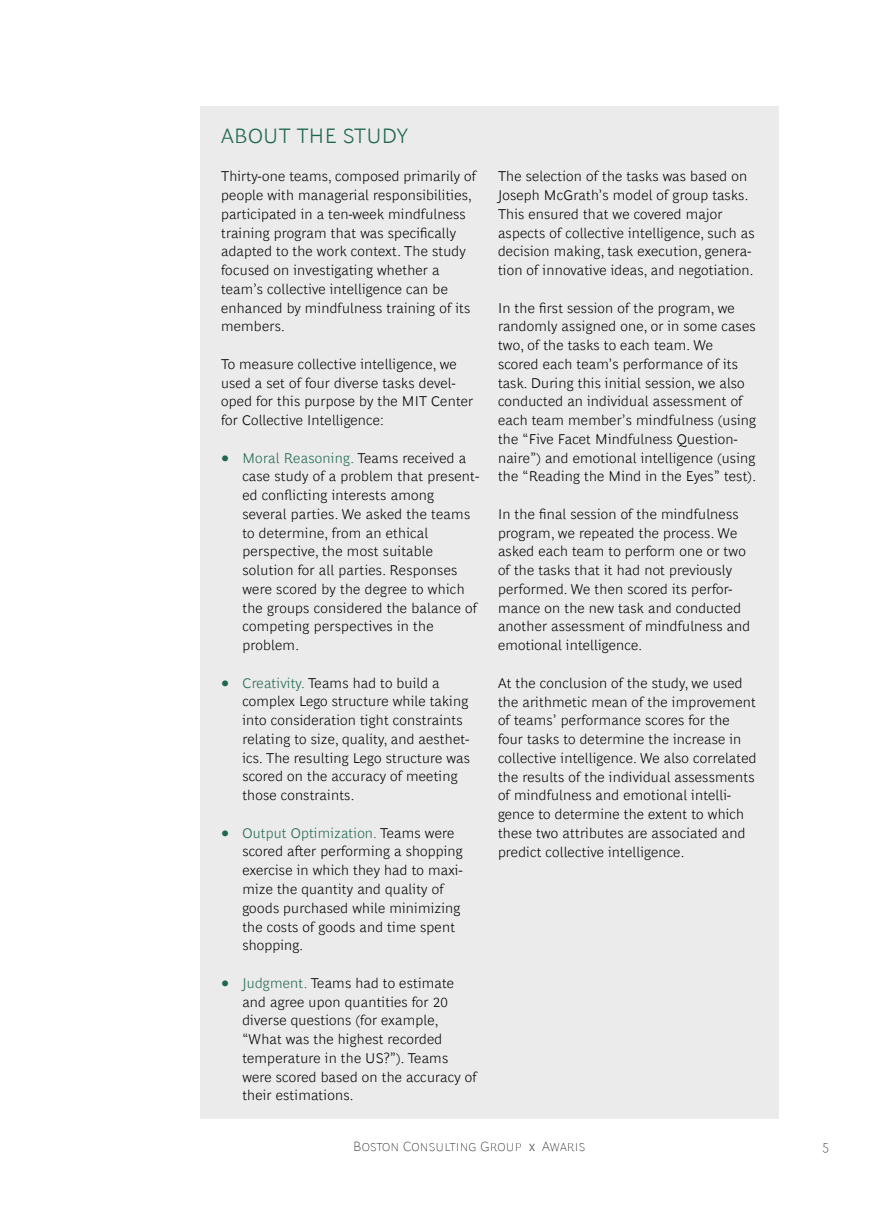
<style>
.page{position:relative;width:893px;height:1212px;background:#fff}
.page>*{position:absolute;margin:0;border:0;box-sizing:border-box;transform-origin:0 0}
.t1{font:300 21px "Henderson BCG Sans";letter-spacing:.015em;color:#1f674e}
.t2{font:300 14.25px/18.8px "Henderson BCG Sans";letter-spacing:.015em;color:#000}
.t3{font:100 13.5px "Henderson BCG Sans";letter-spacing:.01em;color:#000}
.s1{font-family:"Henderson BCG Serif";font-weight:400;font-size:18px;color:#1f674e}
.s2{color:#1f674e}
.s3{font-weight:400;font-size:10.5px;color:#707070}
</style>
<div class="page">
<div style="left:200px;top:106px;width:578px;height:1013px;background:#ebebeb"></div>
<h1 class="t1" style="left:221px;top:120px;width:188px">ABOUT THE STUDY</h1>
<p class="t2" style="left:221px;top:166px;width:257px">Thirty-one teams, composed primarily of people with managerial responsibilities, participated in a ten-week mindfulness training program that was specifically adapted to the work context. The study focused on investigating whether a team’s collective intelligence can be enhanced by mindfulness training of its members.</p>
<p class="t2" style="left:221px;top:353px;width:254px">To measure collective intelligence, we used a set of four diverse tasks devel&shy;oped for this purpose by the MIT Center for Collective Intelligence:</p>
<p class="t2" style="left:242px;top:447px;width:238px;text-indent:-21px"><span class="s1">•</span> <span class="s2">Moral Reasoning.</span> Teams received a case study of a problem that present&shy;ed conflicting interests among several parties. We asked the teams to determine, from an ethical perspective, the most suitable solution for all parties. Responses were scored by the degree to which the groups considered the balance of competing perspectives in the problem.</p>
<p class="t2" style="left:242px;top:672px;width:229px;text-indent:-21px"><span class="s1">•</span> <span class="s2">Creativity.</span> Teams had to build a complex Lego structure while taking into consideration tight constraints relating to size, quality, and aesthet&shy;ics. The resulting Lego structure was scored on the accuracy of meeting those constraints.</p>
<p class="t2" style="left:242px;top:822px;width:222px;text-indent:-21px"><span class="s1">•</span> <span class="s2">Output Optimization.</span> Teams were scored after performing a shopping exercise in which they had to maxi&shy;mize the quantity and quality of goods purchased while minimizing the costs of goods and time spent shopping.</p>
<p class="t2" style="left:242px;top:972px;width:236px;text-indent:-21px"><span class="s1">•</span> <span class="s2">Judgment.</span> Teams had to estimate and agree upon quantities for 20 diverse questions (for example, “What was the highest recorded temperature in the US?”). Teams were scored based on the accuracy of their estimations.</p>
<p class="t2" style="left:498px;top:166px;width:258px">The selection of the tasks was based on Joseph McGrath’s model of group tasks.<br>This ensured that we covered major aspects of collective intelligence, such as decision making, task execution, genera&shy;tion of innovative ideas, and negotiation.</p>
<p class="t2" style="left:498px;top:297px;width:260px">In the first session of the program, we randomly assigned one, or in some cases two, of the tasks to each team. We scored each team’s performance of its task. During this initial session, we also conducted an individual assessment of each team member’s mindfulness (using the “Five Facet Mindfulness Question&shy;naire”) and emotional intelligence (using the “Reading the Mind in the Eyes” test).</p>
<p class="t2" style="left:498px;top:503px;width:254px">In the final session of the mindfulness program, we repeated the process. We asked each team to perform one or two of the tasks that it had not previously performed. We then scored its perfor&shy;mance on the new task and conducted another assessment of mindfulness and emotional intelligence.</p>
<p class="t2" style="left:498px;top:672px;width:260px">At the conclusion of the study, we used the arithmetic mean of the improvement of teams’ performance scores for the four tasks to determine the increase in collective intelligence. We also correlated the results of the individual assessments of mindfulness and emotional intelli&shy;gence to determine the extent to which these two attributes are associated and predict collective intelligence.</p>
<p class="t3" style="left:353px;top:1136px;width:234px">Boston Consulting Group <span class="s3">X</span> Awaris</p>
<p class="t3" style="left:822px;top:1136px;width:9px">5</p>
</div>
